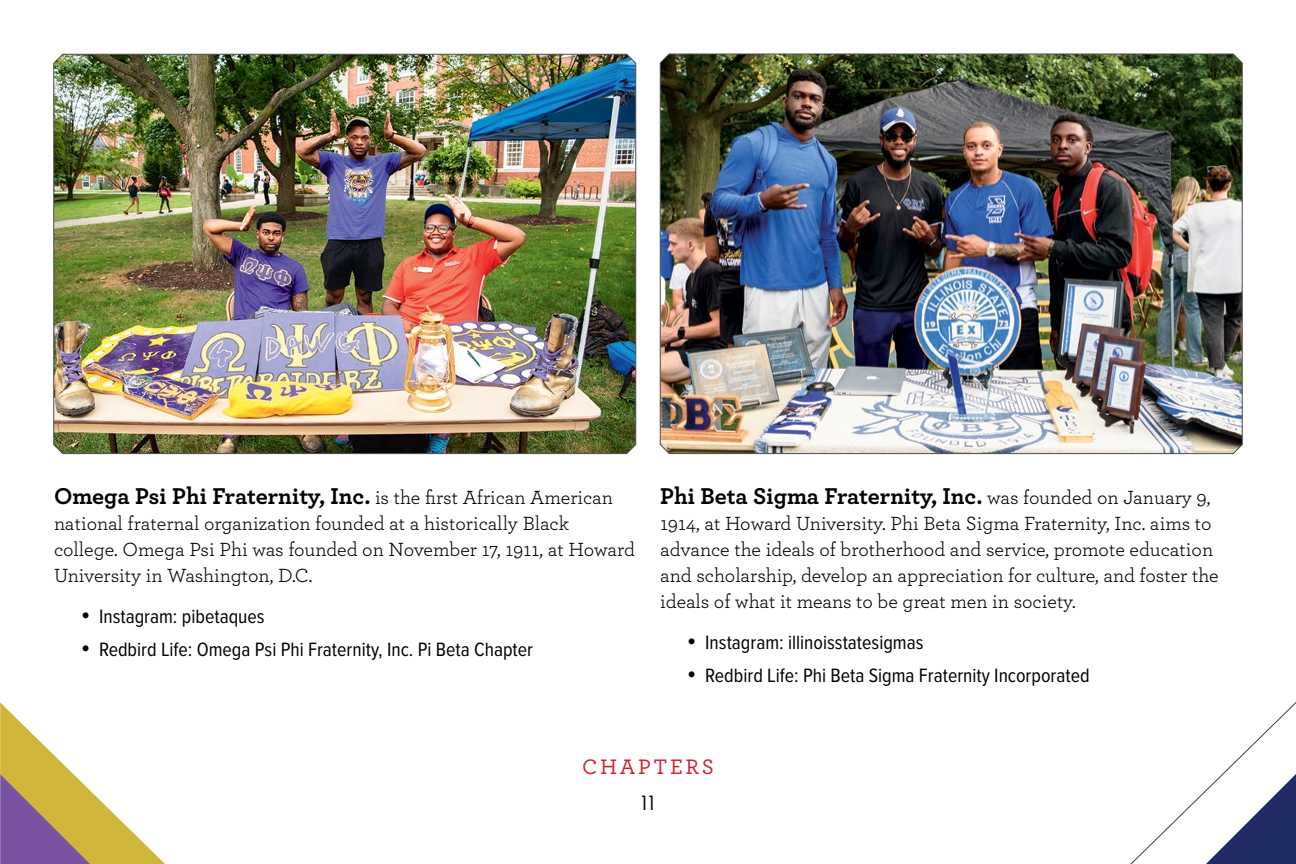
<style>
.page{position:relative;width:1296px;height:864px;background:#fff}
.page>*{position:absolute;margin:0;border:0;box-sizing:border-box;transform-origin:0 0}
.P_-_first_paragraph{font:700 24px "Archer";color:#000}
.t1{font:500 22px "Archer";letter-spacing:.12em;color:#d4202d}
.P_-_first_paragraph-2{font:20px/26px "Archer";color:#000}
.t2{font:20px "Proxima Nova Cond";color:#000}
.t3{font:20px "Brother 1816 Book";color:#000}
.s1{font-weight:400;font-size:20px}
</style>
<div class="page">
<svg style="left:1130px;top:702px;width:166px;height:162px"></svg>
<svg style="left:0;top:702px;width:165px;height:162px"></svg>
<img style="left:660px;top:53px;width:583px;height:401px">
<img style="left:53px;top:54px;width:583px;height:400px">
<p class="P_-_first_paragraph" style="left:54px;top:478px;width:561px">Omega Psi Phi Fraternity, Inc. <span class="s1">is the first African American</span></p>
<p class="P_-_first_paragraph-2" style="left:54px;top:510px;width:582px">national fraternal organization founded at a historically Black college. Omega Psi Phi was founded on November 17, 1911, at Howard<br>University in Washington, D.C.</p>
<p class="t2" style="left:81px;top:601px;width:185px">• Instagram: pibetaques</p>
<p class="t2" style="left:81px;top:635px;width:454px">• Redbird Life: Omega Psi Phi Fraternity, Inc. Pi Beta Chapter</p>
<p class="P_-_first_paragraph" style="left:660px;top:478px;width:552px">Phi Beta Sigma Fraternity, Inc. <span class="s1">was founded on January 9,</span></p>
<p class="P_-_first_paragraph-2" style="left:660px;top:510px;width:560px">1914, at Howard University. Phi Beta Sigma Fraternity, Inc. aims to advance the ideals of brotherhood and service, promote education and scholarship, develop an appreciation for culture, and foster the ideals of what it means to be great men in society.</p>
<p class="t2" style="left:687px;top:627px;width:238px">• Instagram: illinoisstatesigmas</p>
<p class="t2" style="left:687px;top:661px;width:404px">• Redbird Life: Phi Beta Sigma Fraternity Incorporated</p>
<p class="t1" style="left:582px;top:750px;width:133px">CHAPTERS</p>
<p class="t3" style="left:641px;top:788px;width:15px">11</p>
</div>
